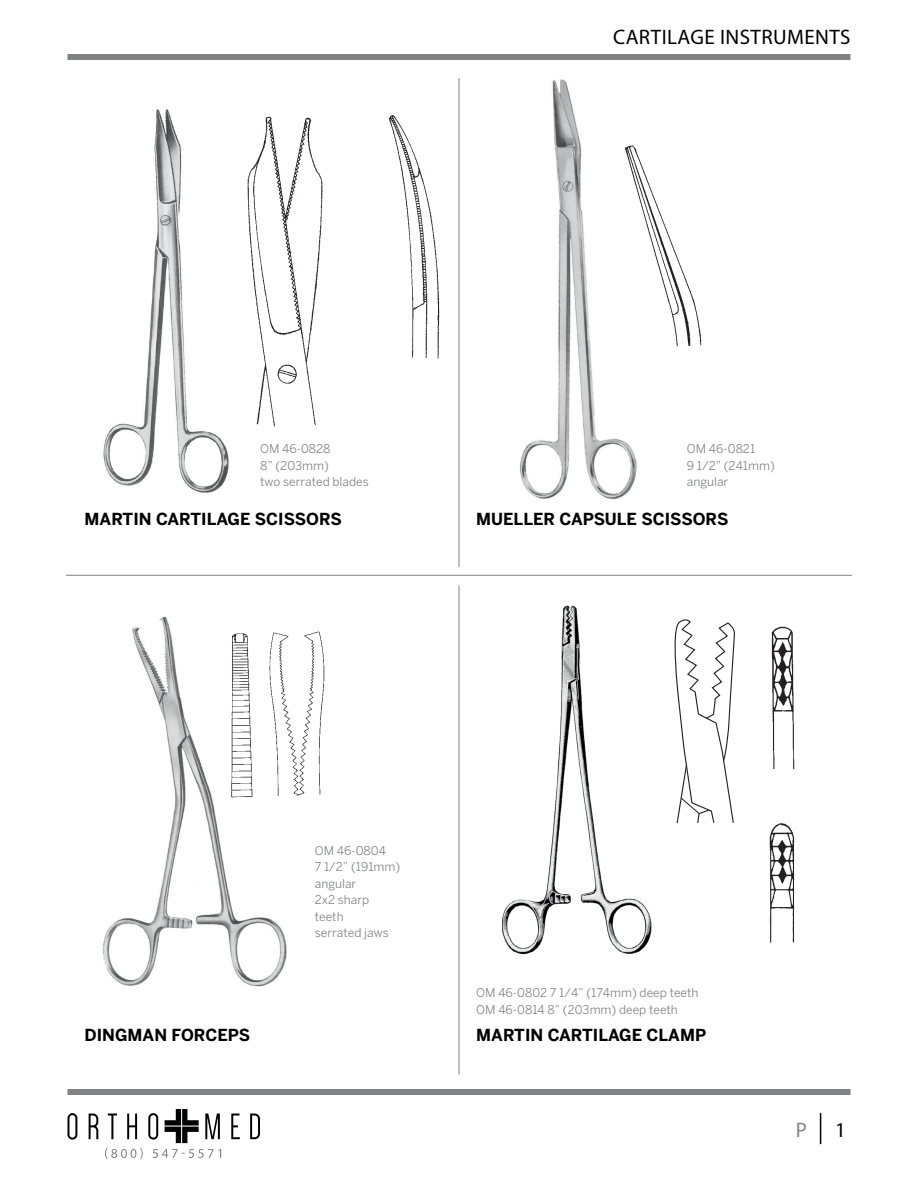
<style>
.page{position:relative;width:918px;height:1188px;background:#fff}
.page>*{position:absolute;margin:0;border:0;box-sizing:border-box;transform-origin:0 0}
.t1{font:21px "Myriad Pro";letter-spacing:.02em;color:#000}
.t2{font:21px "Myriad Pro";color:#818285}
.t3{font:700 16.5px "Benton Sans";color:#000}
.t4{font:12px/16.5px "Benton Sans";color:#818285}
</style>
<div class="page">
<hr style="left:459px;top:585px;width:1px;height:490px;background:#818285">
<hr style="left:459px;top:78px;width:1px;height:489px;background:#818285">
<hr style="left:66px;top:575px;width:786px;height:1px;background:#818285">
<img style="left:103px;top:109px;width:126px;height:384px">
<img style="left:247px;top:114px;width:193px;height:313px">
<img style="left:519px;top:79px;width:118px;height:421px">
<img style="left:613px;top:127px;width:89px;height:255px">
<img style="left:102px;top:616px;width:185px;height:371px">
<img style="left:212px;top:621px;width:113px;height:200px">
<img style="left:503px;top:605px;width:149px;height:350px">
<img style="left:771px;top:626px;width:24px;height:143px">
<svg style="left:674px;top:619px;width:61px;height:204px"></svg>
<img style="left:769px;top:823px;width:26px;height:120px">
<div style="left:68px;top:54px;width:782px;height:6px;background:#818285"></div>
<div style="left:68px;top:1089px;width:782px;height:6px;background:#818285"></div>
<svg style="left:68px;top:1113px;width:9px;height:27px"></svg>
<svg style="left:89px;top:1114px;width:9px;height:25px"></svg>
<svg style="left:105px;top:1109px;width:116px;height:50px"></svg>
<svg style="left:231px;top:1114px;width:9px;height:25px"></svg>
<svg style="left:250px;top:1114px;width:10px;height:25px"></svg>
<hr style="left:820px;top:1114px;width:1px;height:30px;background:#000101">
<h1 class="t1" style="left:613px;top:24px;width:239px">CARTILAGE INSTRUMENTS</h1>
<p class="t4" style="left:260px;top:441px;width:110px">OM 46-0828<br>8” (203mm)<br>two serrated blades</p>
<p class="t4" style="left:687px;top:441px;width:89px">OM 46-0821<br>9 1/2” (241mm) angular</p>
<h2 class="t3" style="left:85px;top:509px;width:259px">MARTIN CARTILAGE SCISSORS</h2>
<h2 class="t3" style="left:476px;top:509px;width:254px">MUELLER CAPSULE SCISSORS</h2>
<p class="t4" style="left:315px;top:842px;width:87px">OM 46-0804<br>7 1/2” (191mm) angular<br>2x2 sharp teeth<br>serrated jaws</p>
<p class="t4" style="left:476px;top:984px;width:224px">OM 46-0802 7 1/4” (174mm) deep teeth<br>OM 46-0814 8” (203mm) deep teeth</p>
<h2 class="t3" style="left:85px;top:1025px;width:167px">DINGMAN FORCEPS</h2>
<h2 class="t3" style="left:476px;top:1025px;width:231px">MARTIN CARTILAGE CLAMP</h2>
<h1 class="t2" style="left:796px;top:1117px;width:13px">P</h1>
<h1 class="t1" style="left:835px;top:1117px;width:12px">1</h1>
</div>
